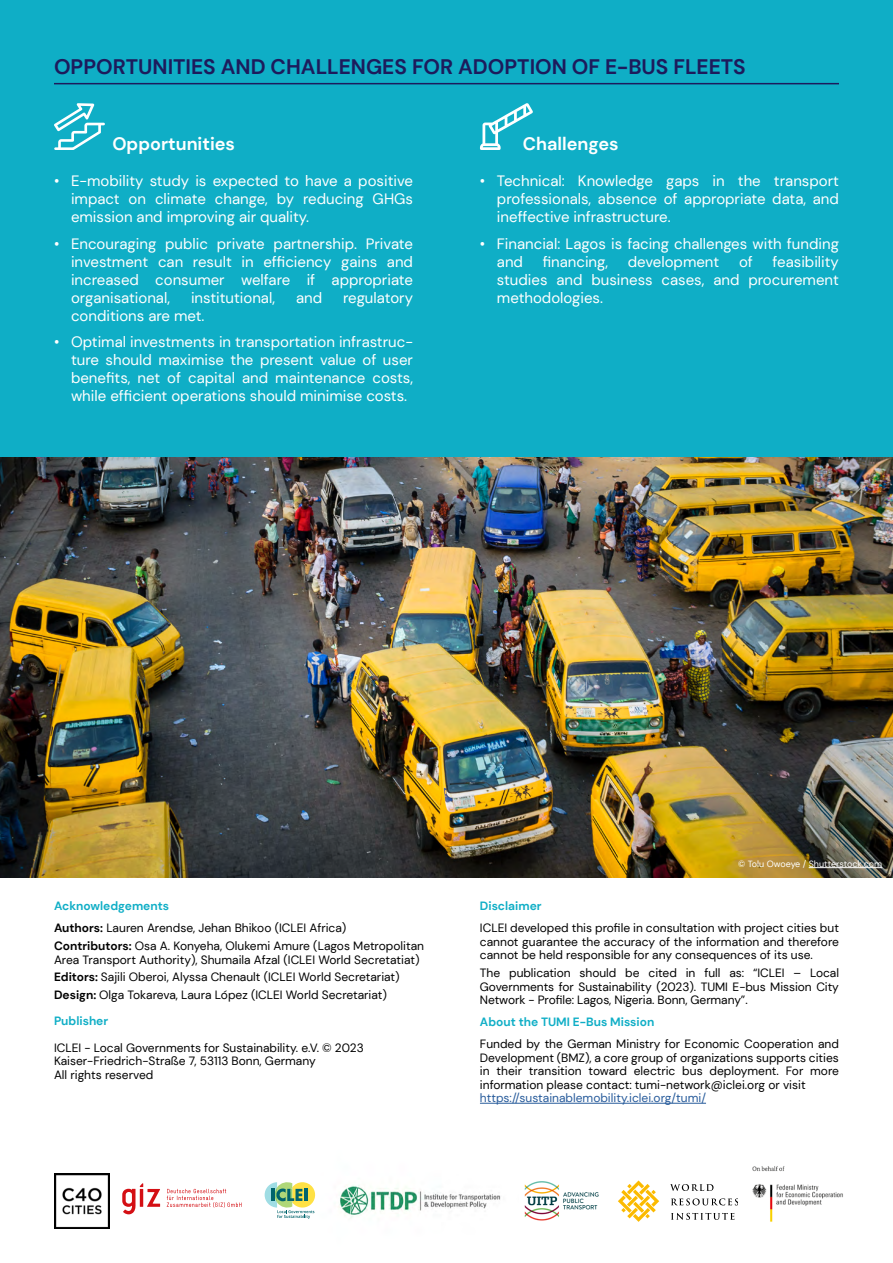
<style>
.page{position:relative;width:893px;height:1263px;background:#fff}
.page>*{position:absolute;margin:0;border:0;box-sizing:border-box;transform-origin:0 0}
.t1{font:700 21px "DM Sans";color:#1d1b5c}
.t2{font:700 18px "DM Sans";color:#fff}
.t3{font:15px/18px "DM Sans";color:#fff;text-align:justify}
.t4{font:12px/13.5px "DM Sans";color:#000}
.t5{font:700 12px "DM Sans";color:#0faec6}
.t6{font:12px "DM Sans";color:#275b9b}
.t7{font:9px "DM Sans";color:#fff}
.s1{font-weight:700;color:#0faec6}
.s2{font-weight:700}
</style>
<div class="page">
<div style="left:0;top:0;width:893px;height:457px;background:#0faec6"></div>
<svg style="left:122px;top:1183px;width:38px;height:32px"></svg>
<svg style="left:167px;top:1189px;width:75px;height:18px"></svg>
<img style="left:54px;top:1173px;width:55px;height:55px">
<img style="left:339px;top:1185px;width:162px;height:33px">
<img style="left:524px;top:1181px;width:75px;height:40px">
<svg style="left:618px;top:1180px;width:41px;height:42px"></svg>
<svg style="left:670px;top:1184px;width:43px;height:7px"></svg>
<svg style="left:671px;top:1198px;width:67px;height:7px"></svg>
<svg style="left:671px;top:1213px;width:63px;height:7px"></svg>
<svg style="left:264px;top:1182px;width:52px;height:37px"></svg>
<img style="left:752px;top:1166px;width:91px;height:56px">
<hr style="left:480px;top:1103px;width:226px;height:1px;background:#275b9b">
<hr style="left:54px;top:83px;width:785px;height:1px;background:#1d1b5c">
<svg style="left:54px;top:103px;width:51px;height:47px"></svg>
<svg style="left:480px;top:103px;width:53px;height:47px"></svg>
<img style="left:0;top:457px;width:893px;height:420px">
<hr style="left:809px;top:867px;width:73px;height:1px;background:#fff">
<h1 class="t1" style="left:54px;top:54px;width:693px">OPPORTUNITIES AND CHALLENGES FOR ADOPTION OF E-BUS FLEETS</h1>
<h2 class="t2" style="left:112px;top:132px;width:124px">Opportunities</h2>
<p class="t3" style="left:71px;top:172px;width:343px;text-indent:-17px">• E-mobility study is expected to have a positive impact on climate change, by reducing GHGs emission and improving air quality.</p>
<p class="t3" style="left:71px;top:234px;width:343px;text-indent:-17px">• Encouraging public private partnership. Private investment can result in efficiency gains and increased consumer welfare if appropriate organisational,</p>
<p class="t3" style="left:191px;top:288px;width:86px">institutional,</p>
<p class="t3" style="left:296px;top:288px;width:28px">and</p>
<p class="t3" style="left:343px;top:288px;width:72px">regulatory</p>
<p class="t3" style="left:71px;top:306px;width:135px">conditions are met.</p>
<p class="t3" style="left:71px;top:333px;width:343px;text-indent:-17px">• Optimal investments in transportation infrastruc&shy;ture should maximise the present value of user benefits, net of capital and maintenance costs, while efficient operations should minimise costs.</p>
<h2 class="t2" style="left:523px;top:132px;width:97px">Challenges</h2>
<p class="t3" style="left:497px;top:172px;width:343px;text-indent:-17px">• Technical: Knowledge gaps in the transport professionals, absence of appropriate data, and ineffective infrastructure.</p>
<p class="t3" style="left:497px;top:234px;width:343px;text-indent:-17px">• Financial: Lagos is facing challenges with funding and</p>
<p class="t3" style="left:497px;top:252px;width:344px;text-indent:276px">feasibility studies and business cases, and procurement methodologies.</p>
<p class="t3" style="left:543px;top:252px;width:67px">financing,</p>
<p class="t3" style="left:628px;top:252px;width:93px">development</p>
<p class="t3" style="left:739px;top:252px;width:15px">of</p>
<p class="t4" style="left:54px;top:895px;width:294px;line-height:22px"><span class="s1">Acknowledgements<br></span><span class="s2">Authors:</span> Lauren Arendse, Jehan Bhikoo (ICLEI Africa)</p>
<p class="t4" style="left:54px;top:939px;width:372px"><span class="s2">Contributors:</span> Osa A. Konyeha, Olukemi Amure (Lagos Metropolitan<br>Area Transport Authority), Shumaila Afzal (ICLEI World Secretatiat)</p>
<p class="t4" style="left:54px;top:968px;width:347px;line-height:17.7px"><span class="s2">Editors:</span> Sajili Oberoi, Alyssa Chenault (ICLEI World Secretariat)<br><span class="s2">Design:</span> Olga Tokareva, Laura López (ICLEI World Secretariat)</p>
<p class="t5" style="left:54px;top:1013px;width:56px">Publisher</p>
<p class="t4" style="left:54px;top:1040px;width:311px">ICLEI - Local Governments for Sustainability. e.V. © 2023<br>Kaiser-Friedrich-Straße 7, 53113 Bonn, Germany<br>All rights reserved</p>
<p class="t7" style="left:738px;top:858px;width:146px">© Tolu Owoeye / Shutterstock.com</p>
<p class="t5" style="left:480px;top:898px;width:63px">Disclaimer</p>
<p class="t4" style="left:480px;top:921px;width:361px;text-align:justify">ICLEI developed this profile in consultation with project cities but cannot guarantee the accuracy of the information and therefore cannot be held responsible for any consequences of its use.</p>
<p class="t4" style="left:480px;top:966px;width:361px;text-align:justify">The publication should be cited in full as: “ICLEI – Local Governments for Sustainability (2023). TUMI E-bus Mission City Network - Profile: Lagos, Nigeria. Bonn, Germany”.</p>
<p class="t5" style="left:480px;top:1014px;width:176px">About the TUMI E-Bus Mission</p>
<p class="t4" style="left:480px;top:1037px;width:361px;text-align:justify">Funded by the German Ministry for Economic Cooperation and Development (BMZ), a core group of organizations supports cities in their transition toward electric bus deployment. For more information please contact: tumi-network@iclei.org or visit</p>
<p class="t6" style="left:480px;top:1090px;width:228px">https://sustainablemobility.iclei.org/tumi/</p>
</div>
